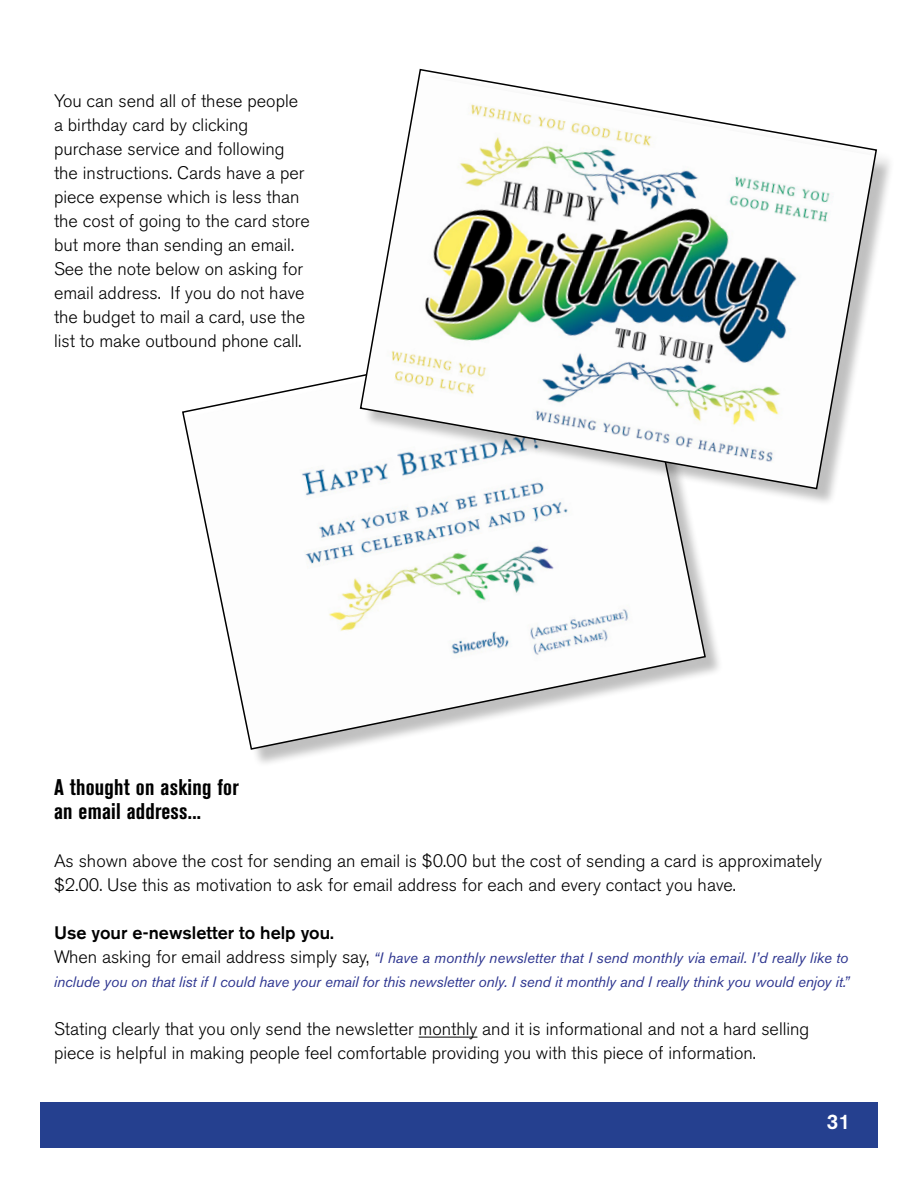
<style>
.page{position:relative;width:918px;height:1188px;background:#fff}
.page>*{position:absolute;margin:0;border:0;box-sizing:border-box;transform-origin:0 0}
.t1{font:700 condensed 22.5px/24px "Akzidenz Grotesk BE";letter-spacing:.01em;color:#000}
.t2{font:500 21px "Akzidenz Grotesk BE";color:#fff}
.t3{font:300 18px/24px "Akzidenz Grotesk BE";color:#000}
.t4{font:500 18px "Akzidenz Grotesk BE";color:#000}
.t5{font:italic 15px/24px "Akzidenz Grotesk BE";letter-spacing:-.01em;color:#2e3690}
.s1{font-weight:300;font-style:normal;font-size:18px;color:#000}
</style>
<div class="page">
<div style="left:185px;top:322px;width:538px;height:446px;background:#000;opacity:.25"></div>
<svg style="left:182px;top:322px;width:525px;height:429px"></svg>
<div style="left:40px;top:1102px;width:837px;height:46px;background:#25408f"></div>
<div style="left:363px;top:72px;width:532px;height:436px;background:#000;opacity:.25"></div>
<svg style="left:359px;top:68px;width:519px;height:422px"></svg>
<hr style="left:419px;top:1037px;width:58px;height:1px;background:#000">
<p class="t3" style="left:54px;top:89px;width:257px">You can send all of these people a birthday card by clicking purchase service and following the instructions. Cards have a per piece expense which is less than the cost of going to the card store but more than sending an email.<br>See the note below on asking for email address. If you do not have the budget to mail a card, use the list to make outbound phone call.</p>
<p class="t1" style="left:54px;top:775px;width:187px">A thought on asking for an email address...</p>
<p class="t3" style="left:54px;top:849px;width:770px">As shown above the cost for sending an email is $0.00 but the cost of sending a card is approximately $2.00. Use this as motivation to ask for email address for each and every contact you have.</p>
<p class="t4" style="left:54px;top:922px;width:282px">Use your e-newsletter to help you.</p>
<p class="t5" style="left:54px;top:946px;width:797px"><span class="s1">When asking for email address simply say,</span> “I have a monthly newsletter that I send monthly via email. I’d really like to include you on that list if I could have your email for this newsletter only. I send it monthly and I really think you would enjoy it.”</p>
<p class="t3" style="left:54px;top:1017px;width:757px">Stating clearly that you only send the newsletter monthly and it is informational and not a hard selling piece is helpful in making people feel comfortable providing you with this piece of information.</p>
<p class="t2" style="left:827px;top:1109px;width:26px">31</p>
</div>
